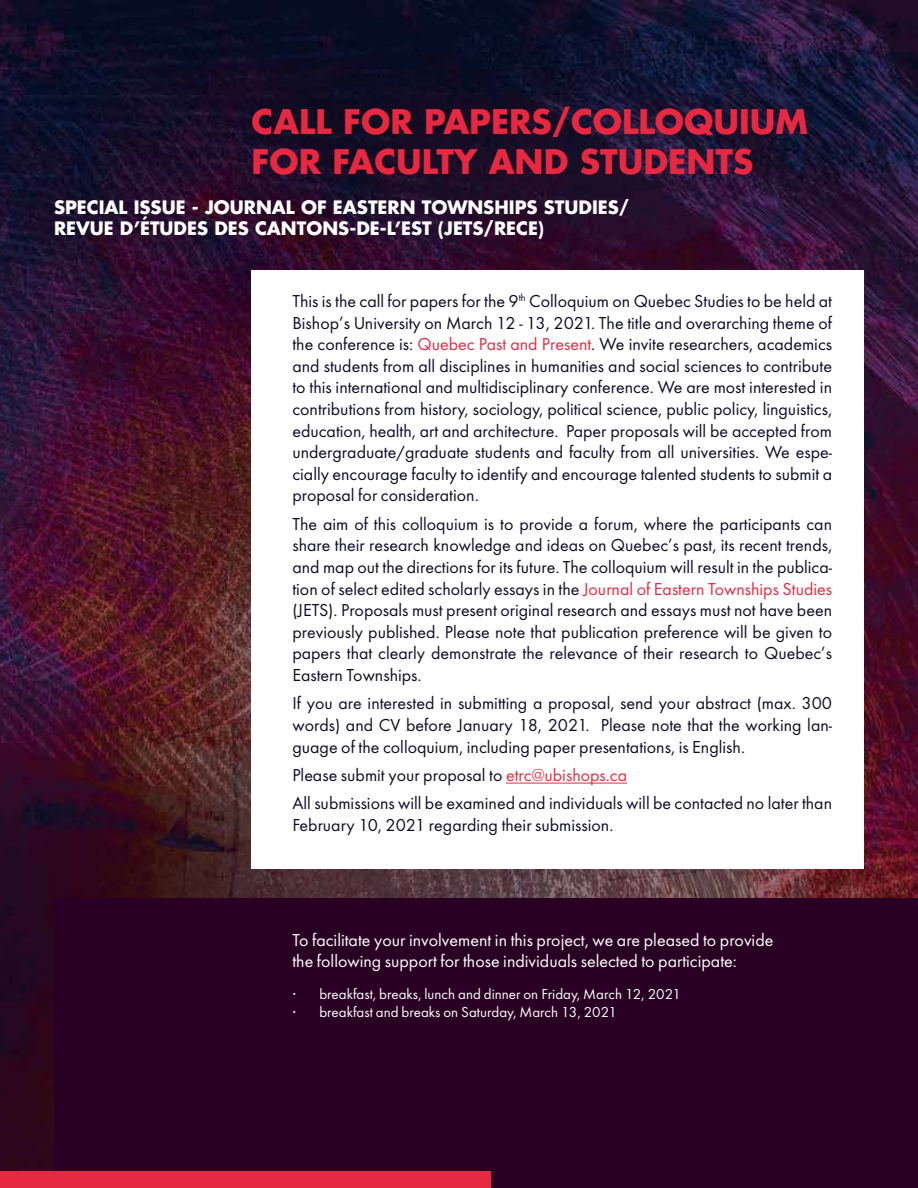
<style>
.page{position:relative;width:918px;height:1188px;background:#fff}
.page>*{position:absolute;margin:0;border:0;box-sizing:border-box;transform-origin:0 0}
.t1{font:700 33px/39.6px "Futura";color:#e62941}
.t2{font:18px/21.6px "Futura";color:#0e0c24;text-align:justify}
.t3{font:18px/21.6px "Futura";color:#fff}
.t4{font:700 18px/21.6px "Futura";color:#fff}
.t5{font:15px "Futura";color:#fff}
.s1{color:#e62941}
</style>
<div class="page">
<img style="left:0;top:0;width:918px;height:1172px">
<div style="left:54px;top:899px;width:864px;height:289px;background:#290023"></div>
<div style="left:252px;top:270px;width:612px;height:598px;background:#fff"></div>
<hr style="left:506px;top:783px;width:121px;height:1px;background:#e62941">
<div style="left:0;top:1172px;width:490px;height:16px;background:#e62941"></div>
<h1 class="t1" style="left:252px;top:101px;width:558px">CALL FOR PAPERS/COLLOQUIUM<br>FOR FACULTY AND STUDENTS</h1>
<p class="t4" style="left:54px;top:195px;width:577px">SPECIAL ISSUE - JOURNAL OF EASTERN TOWNSHIPS STUDIES/<br>REVUE D’ÉTUDES DES CANTONS-DE-L’EST (JETS/RECE)</p>
<p class="t2" style="left:292px;top:292px;width:541px">This is the call for papers for the 9<sup>th</sup> Colloquium on Quebec Studies to be held at Bishop’s University on March 12 - 13, 2021. The title and overarching theme of the conference is: <span class="s1">Quebec Past and Present</span>. We invite researchers, academics and students from all disciplines in humanities and social sciences to contribute to this international and multidisciplinary conference. We are most interested in contributions from history, sociology, political science, public policy, linguistics, education, health, art and architecture. Paper proposals will be accepted from undergraduate/graduate students and faculty from all universities. We espe&shy;cially encourage faculty to identify and encourage talented students to submit a proposal for consideration.</p>
<p class="t2" style="left:292px;top:515px;width:541px">The aim of this colloquium is to provide a forum, where the participants can share their research knowledge and ideas on Quebec’s past, its recent trends, and map out the directions for its future. The colloquium will result in the publica&shy;tion of select edited scholarly essays in the <span class="s1">Journal of Eastern Townships Studies </span>(JETS). Proposals must present original research and essays must not have been previously published. Please note that publication preference will be given to papers that clearly demonstrate the relevance of their research to Quebec’s Eastern Townships.</p>
<p class="t2" style="left:292px;top:694px;width:541px">If you are interested in submitting a proposal, send your abstract (max. 300 words) and CV before January 18, 2021. Please note that the working lan&shy;guage of the colloquium, including paper presentations, is English.</p>
<p class="t2" style="left:292px;top:762px;width:541px;line-height:28.3px">Please submit your proposal to <span class="s1">etrc@ubishops.ca<br></span>All submissions will be examined and individuals will be contacted no later than</p>
<p class="t2" style="left:292px;top:816px;width:323px">February 10, 2021 regarding their submission.</p>
<p class="t3" style="left:292px;top:930px;width:483px">To facilitate your involvement in this project, we are pleased to provide the following support for those individuals selected to participate:</p>
<p class="t5" style="left:292px;top:984px;width:390px">• breakfast, breaks, lunch and dinner on Friday, March 12, 2021</p>
<p class="t5" style="left:292px;top:1002px;width:326px">• breakfast and breaks on Saturday, March 13, 2021</p>
</div>
